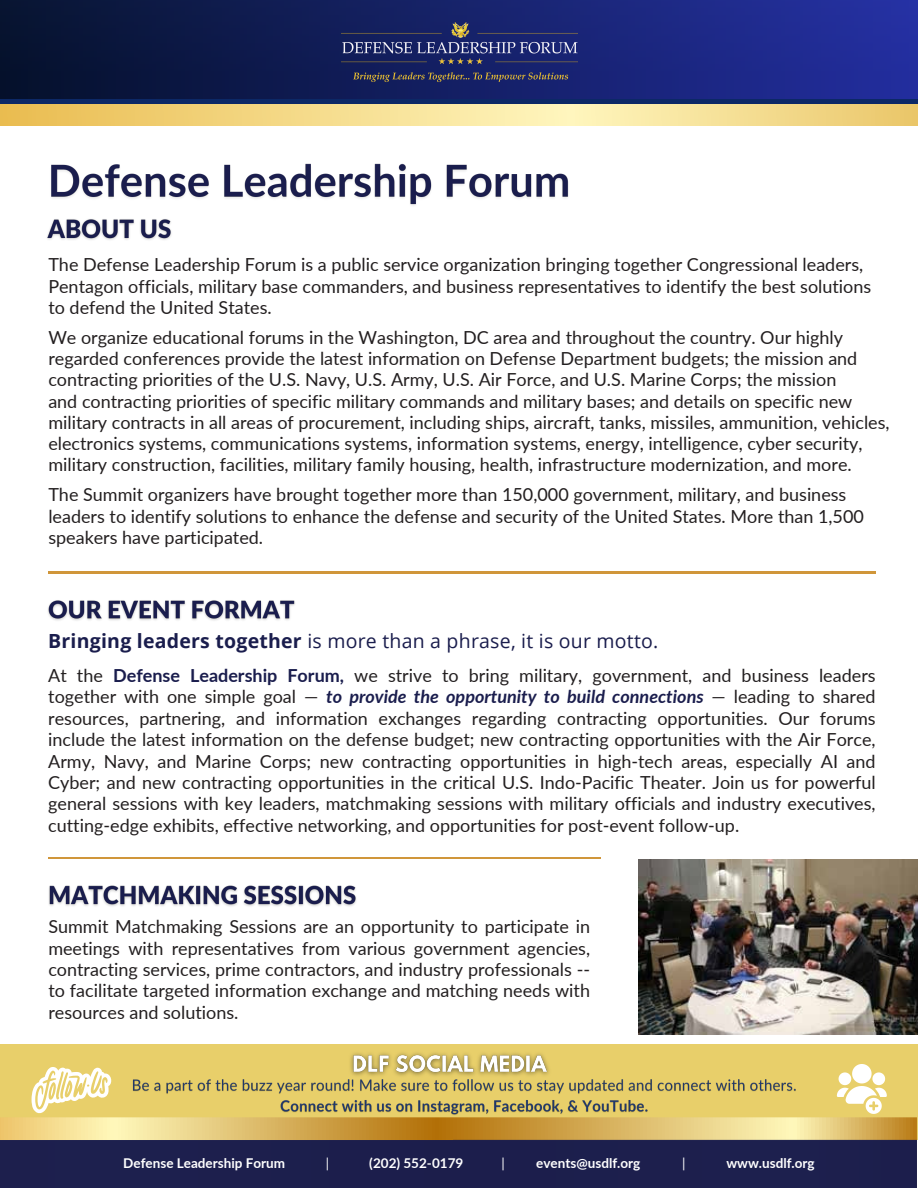
<style>
.page{position:relative;width:918px;height:1188px;background:#fff}
.page>*{position:absolute;margin:0;border:0;box-sizing:border-box;transform-origin:0 0}
.t1{font:19.5px "Open Sans";letter-spacing:.01em;color:#1a1d4d}
.t2{font:18px/21.3px "Lato";color:#231f20}
.t3{font:700 13.5px "Lato";color:#fff}
.t4{font:13.5px "Lato";color:#fff}
.s1{font-weight:700}
.s2{font-weight:700;color:#1a1d4d}
.s3{font-weight:700;font-style:italic;color:#1a1d4d}
</style>
<div class="page">
<hr style="left:48px;top:858px;width:553px;height:1px;background:#d0963a">
<img style="left:638px;top:859px;width:279px;height:176px">
<div style="left:0;top:1044px;width:918px;height:96px;background:#e8cf6a"></div>
<svg style="left:0;top:1117px;width:917px;height:23px"></svg>
<div style="left:0;top:1140px;width:917px;height:48px;background:#1d1f4d"></div>
<svg style="left:32px;top:1067px;width:79px;height:47px"></svg>
<svg style="left:837px;top:1064px;width:49px;height:50px"></svg>
<img style="left:48px;top:600px;width:247px;height:21px">
<img style="left:51px;top:163px;width:518px;height:43px">
<img style="left:350px;top:1053px;width:199px;height:23px">
<img style="left:130px;top:1079px;width:670px;height:39px">
<img style="left:49px;top:885px;width:307px;height:21px">
<img style="left:47px;top:219px;width:125px;height:21px">
<hr style="left:48px;top:571px;width:827px;height:2px;background:#d0963a">
<svg style="left:0;top:103px;width:918px;height:23px"></svg>
<svg style="left:0;top:98px;width:918px;height:5px;fill:#0c2866"></svg>
<div style="left:0;top:0;width:918px;height:98px;background:linear-gradient(to right,#06122d,#242fa1)"></div>
<img style="left:341px;top:22px;width:236px;height:61px">
<p class="t2" style="left:48px;top:254px;width:824px">The Defense Leadership Forum is a public service organization bringing together Congressional leaders,<br>Pentagon officials, military base commanders, and business representatives to identify the best solutions to defend the United States.</p>
<p class="t2" style="left:48px;top:326px;width:843px">We organize educational forums in the Washington, DC area and throughout the country. Our highly regarded conferences provide the latest information on Defense Department budgets; the mission and contracting priorities of the U.S. Navy, U.S. Army, U.S. Air Force, and U.S. Marine Corps; the mission<br>and contracting priorities of specific military commands and military bases; and details on specific new military contracts in all areas of procurement, including ships, aircraft, tanks, missiles, ammunition, vehicles, electronics systems, communications systems, information systems, energy, intelligence, cyber security,</p>
<h1 class="t2" style="left:48px;top:449px;width:805px;line-height:30px">military construction, facilities, military family housing, health, infrastructure modernization, and more.<br>The Summit organizers have brought together more than 150,000 government, military, and business</h1>
<h1 class="t2" style="left:48px;top:505px;width:817px">leaders to identify solutions to enhance the defense and security of the United States. More than 1,500 speakers have participated.</h1>
<h4 class="t1" style="left:48px;top:627px;width:612px"><span class="s1">Bringing leaders together</span> is more than a phrase, it is our motto.</h4>
<h4 class="t2" style="left:48px;top:664px;width:829px;text-align:justify">At the <span class="s2">Defense Leadership Forum,</span> we strive to bring military, government, and business leaders together with one simple goal — <span class="s3">to provide the opportunity to build connections</span> — leading to shared resources, partnering, and information exchanges regarding contracting opportunities. Our forums include the latest information on the defense budget; new contracting opportunities with the Air Force, Army, Navy, and Marine Corps; new contracting opportunities in high-tech areas, especially AI and Cyber; and new contracting opportunities in the critical U.S. Indo-Pacific Theater. Join us for powerful general sessions with key leaders, matchmaking sessions with military officials and industry executives, cutting-edge exhibits, effective networking, and opportunities for post-event follow-up.</h4>
<h4 class="t2" style="left:48px;top:916px;width:543px;text-align:justify">Summit Matchmaking Sessions are an opportunity to participate in meetings with representatives from various government agencies, contracting services, prime contractors, and industry professionals -- to facilitate targeted information exchange and matching needs with resources and solutions.</h4>
<h4 class="t3" style="left:123px;top:1155px;width:163px">Defense Leadership Forum</h4>
<h4 class="t4" style="left:326px;top:1155px;width:5px">|</h4>
<h4 class="t3" style="left:369px;top:1155px;width:96px">(202) 552-0179</h4>
<p class="t4" style="left:502px;top:1155px;width:5px">|</p>
<p class="t3" style="left:536px;top:1155px;width:106px">events@usdlf.org</p>
<p class="t4" style="left:682px;top:1155px;width:5px">|</p>
<p class="t3" style="left:726px;top:1155px;width:90px">www.usdlf.org</p>
</div>
